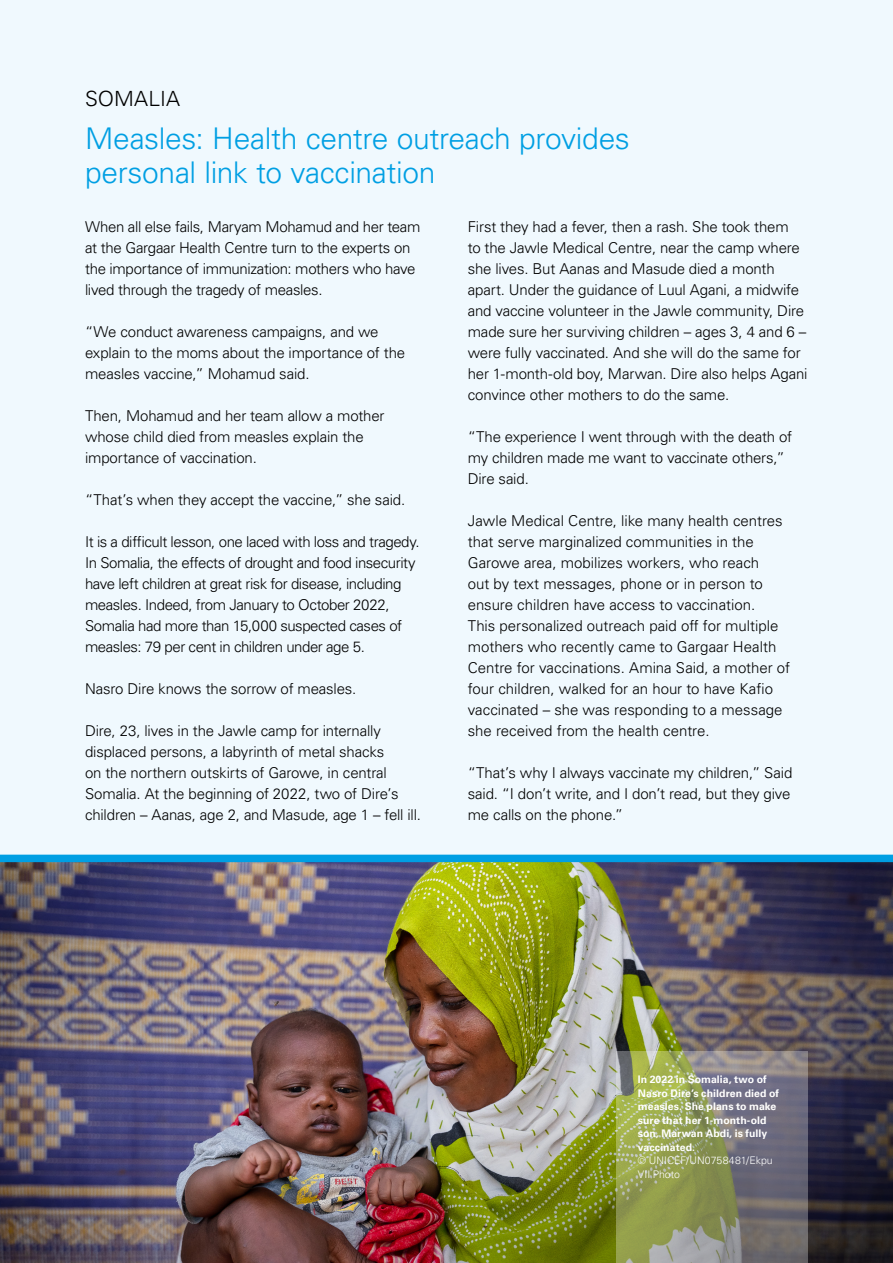
<style>
.page{position:relative;width:893px;height:1263px;background:#f0f9fe}
.page>*{position:absolute;margin:0;border:0;box-sizing:border-box;transform-origin:0 0}
.Case_study_title{font:300 30px/34.5px "Univers LT Pro 45";letter-spacing:-.01em;color:#009fe3}
.Chapter_number{font:300 21px "Univers LT Pro 45";letter-spacing:.005em;color:#000}
.Text{font:300 15px/21px "Univers LT Pro 45";letter-spacing:-.01em;color:#000}
.Text-2{font:300 15px/21px "Univers LT Pro 45";letter-spacing:-.03em;color:#000}
.Photo_caption_white{font:700 10.5px/13.5px "Univers LT Pro 65";letter-spacing:.005em;color:#fff}
.Photo_caption_white-2{font:300 10.5px "Univers LT Pro 45";letter-spacing:-.005em;color:#fff}
.s1{font-family:"Univers LT Pro 45";font-weight:300}
</style>
<div class="page">
<img style="left:0;top:862px;width:64px;height:401px">
<div style="left:0;top:855px;width:893px;height:7px;background:#009fe3"></div>
<img style="left:64px;top:862px;width:829px;height:401px">
<svg style="left:617px;top:1051px;width:191px;height:212px;background:#878b6c"></svg>
<p class="Chapter_number" style="left:85px;top:85px;width:97px">SOMALIA</p>
<p class="Case_study_title" style="left:85px;top:120px;width:546px">Measles: Health centre outreach provides personal link to vaccination</p>
<p class="Text" style="left:85px;top:216px;width:337px">When all else fails, Maryam Mohamud and her team at the Gargaar Health Centre turn to the experts on the importance of immunization: mothers who have lived through the tragedy of measles.</p>
<p class="Text" style="left:85px;top:321px;width:322px">“We conduct awareness campaigns, and we explain to the moms about the importance of the measles vaccine,” Mohamud said.</p>
<p class="Text" style="left:85px;top:405px;width:301px">Then, Mohamud and her team allow a mother whose child died from measles explain the importance of vaccination.</p>
<p class="Text" style="left:85px;top:489px;width:322px">“That’s when they accept the vaccine,” she said.</p>
<p class="Text-2" style="left:85px;top:531px;width:336px">It is a difficult lesson, one laced with loss and tragedy.<br>In Somalia, the effects of drought and food insecurity have left children at great risk for disease, including measles. Indeed, from January to October 2022, Somalia had more than 15,000 suspected cases of measles: 79 per cent in children under age 5.</p>
<p class="Text" style="left:85px;top:678px;width:273px">Nasro Dire knows the sorrow of measles.</p>
<p class="Text" style="left:85px;top:720px;width:337px">Dire, 23, lives in the Jawle camp for internally displaced persons, a labyrinth of metal shacks<br>on the northern outskirts of Garowe, in central Somalia. At the beginning of 2022, two of Dire’s children – Aanas, age 2, and Masude, age 1 – fell ill.</p>
<p class="Text" style="left:468px;top:216px;width:341px">First they had a fever, then a rash. She took them<br>to the Jawle Medical Centre, near the camp where she lives. But Aanas and Masude died a month apart. Under the guidance of Luul Agani, a midwife and vaccine volunteer in the Jawle community, Dire made sure her surviving children – ages 3, 4 and 6 – were fully vaccinated. And she will do the same for her 1-month-old boy, Marwan. Dire also helps Agani convince other mothers to do the same.</p>
<p class="Text" style="left:468px;top:426px;width:326px">“The experience I went through with the death of my children made me want to vaccinate others,”<br>Dire said.</p>
<p class="Text" style="left:468px;top:510px;width:324px">Jawle Medical Centre, like many health centres that serve marginalized communities in the Garowe area, mobilizes workers, who reach<br>out by text messages, phone or in person to ensure children have access to vaccination.<br>This personalized outreach paid off for multiple mothers who recently came to Gargaar Health Centre for vaccinations. Amina Said, a mother of four children, walked for an hour to have Kafio vaccinated – she was responding to a message she received from the health centre.</p>
<p class="Text" style="left:468px;top:762px;width:326px">“That’s why I always vaccinate my children,” Said said. “I don’t write, and I don’t read, but they give me calls on the phone.”</p>
<p class="Photo_caption_white" style="left:638px;top:1072px;width:143px">In 2022 in Somalia, two of<br>Nasro Dire’s children died of measles. She plans to make sure that her 1-month-old son, Marwan Abdi, is fully vaccinated.<br><span class="s1">© UNICEF/UN0758481/Ekpu</span></p>
<p class="Photo_caption_white-2" style="left:638px;top:1167px;width:43px">VII Photo</p>
</div>
